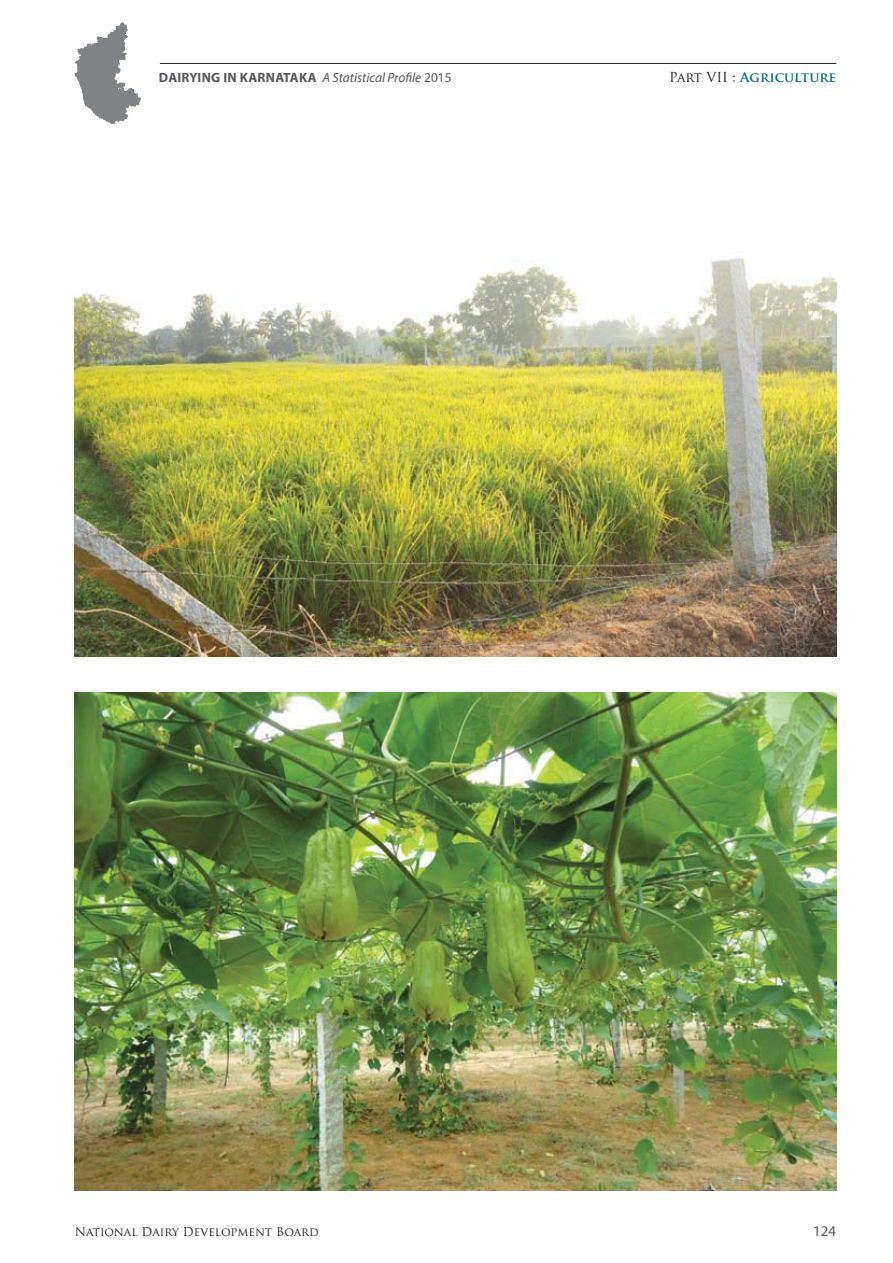
<style>
.page{position:relative;width:893px;height:1263px;background:#fff}
.page>*{position:absolute;margin:0;border:0;box-sizing:border-box;transform-origin:0 0}
.t1{font:15px "Myriad Pro";color:#58585a}
.t2{font:700 13.5px "Myriad Pro";letter-spacing:.02em;color:#58585a}
.t3{font:700 13.5px "Trajan Pro";color:#006e79}
.t4{font:12px "Trajan Pro";color:#231f20}
.s1{font-weight:400;font-style:italic}
.s2{font-weight:400}
.s3{font-weight:400;color:#231f20}
</style>
<div class="page">
<hr style="left:160px;top:63px;width:676px;height:1px;background:#231f20">
<svg style="left:75px;top:23px;width:65px;height:101px"></svg>
<img style="left:75px;top:693px;width:761px;height:498px">
<img style="left:75px;top:258px;width:761px;height:399px">
<p class="t2" style="left:159px;top:72px;width:294px">DAIRYING IN KARNATAKA <span class="s1">A Statistical Profile</span> <span class="s2">2015</span></p>
<p class="t3" style="left:669px;top:69px;width:169px"><span class="s3">Part VII :</span> Agriculture</p>
<p class="t4" style="left:75px;top:1225px;width:245px">National Dairy Development Board</p>
<p class="t1" style="left:813px;top:1225px;width:24px">124</p>
</div>
